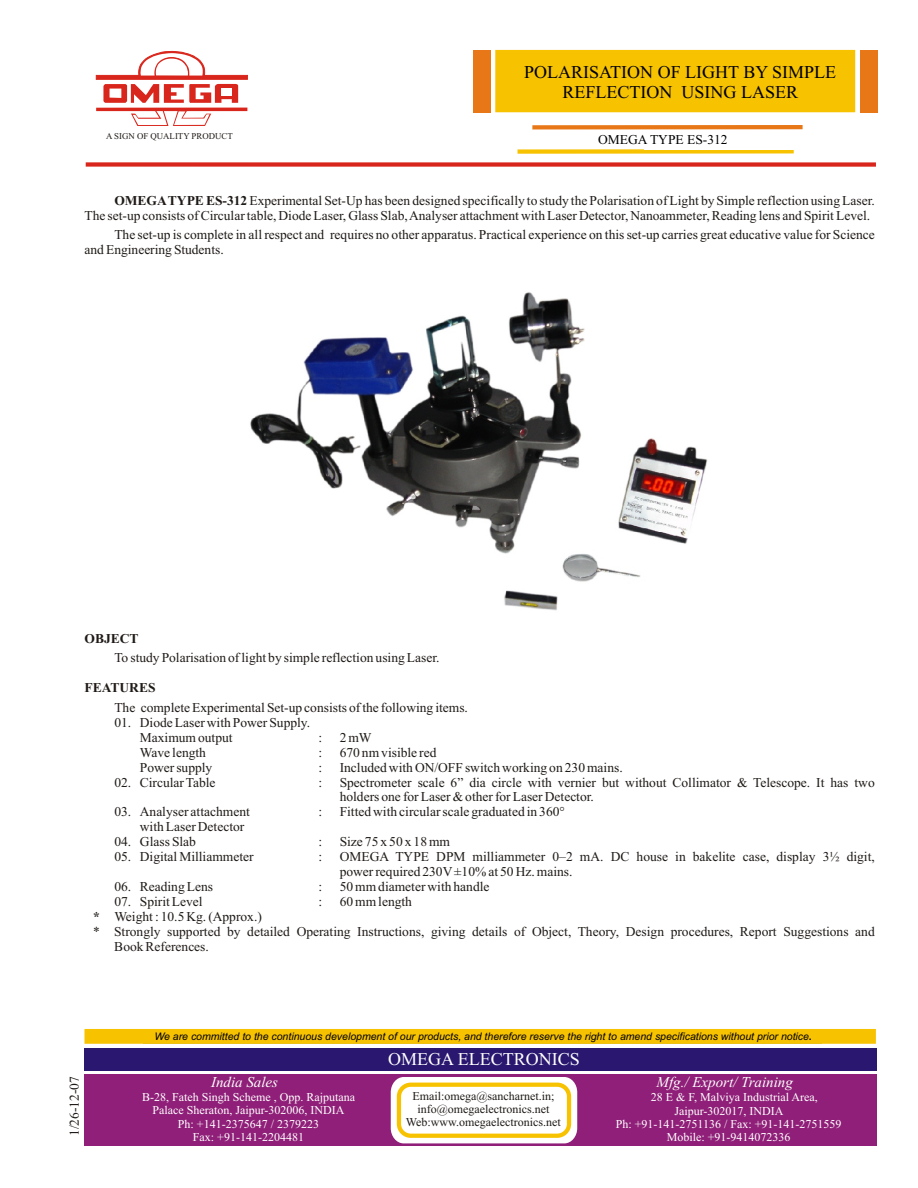
<style>
.page{position:relative;width:918px;height:1188px;background:#fff}
.page>*{position:absolute;margin:0;border:0;box-sizing:border-box;transform-origin:0 0}
.t1{font:18px/20px "Times New Roman";color:#000;text-align:center}
.t2{font:18px "Times New Roman";color:#fff}
.t3{font:italic 15px "Times New Roman";color:#fff}
.t4{font:13.5px/15px "Times New Roman";color:#1f1a17}
.t5{font:13.5px "Times New Roman";color:#000}
.t6{font:700 13.5px "Times New Roman";color:#1f1a17}
.t7{font:12px/13.4px "Times New Roman";color:#fff;text-align:center}
.t8{font:12px/13.4px "Times New Roman";color:#1f1a17;text-align:center}
.t9{font:italic 10.5px "Arial";color:#000}
.t10{font:8.85px "Times New Roman";color:#1f1a17}
.s1{font-weight:700}
.s2{font-weight:700;font-style:normal}
</style>
<div class="page">
<div style="left:84px;top:1074px;width:792px;height:72px;background:#8f1f78"></div>
<div style="left:84px;top:1029px;width:792px;height:15px;background:#f7c200"></div>
<div style="left:84px;top:1048px;width:792px;height:23px;background:#291770"></div>
<svg style="left:391px;top:1077px;width:186px;height:66px"></svg>
<div style="left:397px;top:1083px;width:174px;height:55px;background:#fff;border:4px solid #f7c200;border-radius:12px"></div>
<div style="left:86px;top:162px;width:790px;height:5px;background:#d9261c"></div>
<div style="left:518px;top:149px;width:276px;height:5px;background:#f7c200"></div>
<svg style="left:532px;top:125px;width:271px;height:4px"></svg>
<div style="left:495px;top:50px;width:360px;height:62px;background:#f7c200"></div>
<svg style="left:96px;top:51px;width:152px;height:75px"></svg>
<div style="left:473px;top:50px;width:18px;height:62px;background:#e87817"></div>
<div style="left:860px;top:50px;width:18px;height:62px;background:#e87817"></div>
<img style="left:250px;top:292px;width:458px;height:319px">
<h1 class="t1" style="left:524px;top:64px;width:314px">POLARISATION OF LIGHT BY SIMPLE<br>REFLECTION USING LASER</h1>
<p class="t10" style="left:106px;top:133px;width:128px">A SIGN OF QUALITY PRODUCT</p>
<p class="t5" style="left:598px;top:135px;width:131px">OMEGA TYPE ES-312</p>
<p class="t4" style="left:85px;top:194px;width:792px;text-indent:30px"><span class="s1">OMEGA TYPE ES-312</span> Experimental Set-Up has been designed specifically to study the Polarisation of Light by Simple reflection using Laser.<br>The set-up consists of Circular table, Diode Laser, Glass Slab, Analyser attachment with Laser Detector, Nanoammeter, Reading lens and Spirit Level.</p>
<p class="t4" style="left:85px;top:229px;width:792px;text-indent:30px">The set-up is complete in all respect and requires no other apparatus. Practical experience on this set-up carries great educative value for Science and Engineering Students.</p>
<p class="t6" style="left:85px;top:634px;width:56px">OBJECT</p>
<p class="t4" style="left:114px;top:652px;width:327px">To study Polarisation of light by simple reflection using Laser.</p>
<p class="t6" style="left:85px;top:683px;width:73px">FEATURES</p>
<p class="t4" style="left:114px;top:701px;width:355px">The complete Experimental Set-up consists of the following items.</p>
<p class="t4" style="left:140px;top:716px;width:172px;text-indent:-25px">01. Diode Laser with Power Supply.<br>Maximum output</p>
<p class="t4" style="left:318px;top:731px;width:5px">:</p>
<p class="t4" style="left:340px;top:731px;width:34px">2 mW</p>
<p class="t4" style="left:140px;top:746px;width:68px">Wave length</p>
<p class="t4" style="left:318px;top:746px;width:5px">:</p>
<p class="t4" style="left:340px;top:746px;width:98px">670 nm visible red</p>
<p class="t4" style="left:140px;top:761px;width:74px">Power supply</p>
<p class="t4" style="left:318px;top:761px;width:5px">:</p>
<p class="t4" style="left:340px;top:761px;width:285px">Included with ON/OFF switch working on 230 mains.</p>
<p class="t4" style="left:114px;top:776px;width:103px">02. Circular Table</p>
<p class="t4" style="left:318px;top:776px;width:5px">:</p>
<p class="t4" style="left:340px;top:776px;width:537px">Spectrometer scale 6” dia circle with vernier but without Collimator &amp; Telescope. It has two holders one for Laser &amp; other for Laser Detector.</p>
<p class="t4" style="left:114px;top:806px;width:137px">03. Analyser attachment</p>
<p class="t4" style="left:318px;top:806px;width:5px">:</p>
<p class="t4" style="left:340px;top:806px;width:227px">Fitted with circular scale graduated in 360°</p>
<p class="t4" style="left:140px;top:821px;width:106px">with Laser Detector</p>
<p class="t4" style="left:114px;top:836px;width:83px">04. Glass Slab</p>
<p class="t4" style="left:318px;top:836px;width:5px">:</p>
<p class="t4" style="left:340px;top:836px;width:112px">Size 75 x 50 x 18 mm</p>
<p class="t4" style="left:114px;top:851px;width:141px">05. Digital Milliammeter</p>
<p class="t4" style="left:318px;top:851px;width:5px">:</p>
<p class="t4" style="left:340px;top:851px;width:537px">OMEGA TYPE DPM milliammeter 0–2 mA. DC house in bakelite case, display 3½ digit, power required 230V ±10% at 50 Hz. mains.</p>
<p class="t4" style="left:114px;top:880px;width:100px">06. Reading Lens</p>
<p class="t4" style="left:318px;top:880px;width:5px">:</p>
<p class="t4" style="left:340px;top:880px;width:151px">50 mm diameter with handle</p>
<p class="t4" style="left:114px;top:895px;width:90px">07. Spirit Level</p>
<p class="t4" style="left:318px;top:895px;width:5px">:</p>
<p class="t4" style="left:340px;top:895px;width:74px">60 mm length</p>
<p class="t4" style="left:93px;top:910px;width:170px"><span class="s1">*</span> Weight : 10.5 Kg. (Approx.)</p>
<p class="t4" style="left:93px;top:925px;width:783px">* Strongly supported by detailed Operating Instructions, giving details of Object, Theory, Design procedures, Report Suggestions and</p>
<p class="t4" style="left:114px;top:940px;width:96px">Book References.</p>
<p class="t4" style="left:68px;top:1136px;width:61px;rotate:-90deg">1/26-12-07</p>
<p class="t9" style="left:154px;top:1032px;width:659px">We are committed to the continuous development of our products, and therefore reserve the right to amend specifications without prior notice<span class="s2">.</span></p>
<h1 class="t2" style="left:388px;top:1053px;width:193px">OMEGA ELECTRONICS</h1>
<p class="t3" style="left:211px;top:1077px;width:69px">India Sales</p>
<p class="t7" style="left:142px;top:1092px;width:214px">B-28, Fateh Singh Scheme , Opp. Rajputana<br>Palace Sheraton, Jaipur-302006, INDIA<br>Ph: +141-2375647 / 2379223<br>Fax: +91-141-2204481</p>
<p class="t3" style="left:657px;top:1077px;width:138px">Mfg./ Export/ Training</p>
<p class="t7" style="left:651px;top:1092px;width:169px">28 E &amp; F, Malviya Industrial Area,</p>
<p class="t7" style="left:675px;top:1105px;width:111px">Jaipur-302017, INDIA</p>
<p class="t7" style="left:616px;top:1118px;width:227px">Ph: +91-141-2751136 / Fax: +91-141-2751559</p>
<p class="t7" style="left:667px;top:1132px;width:125px">Mobile: +91-9414072336</p>
<p class="t8" style="left:406px;top:1090px;width:156px">Email:omega@sancharnet.in; info@omegaelectronics.net<br>Web:www.omegaelectronics.net</p>
</div>
